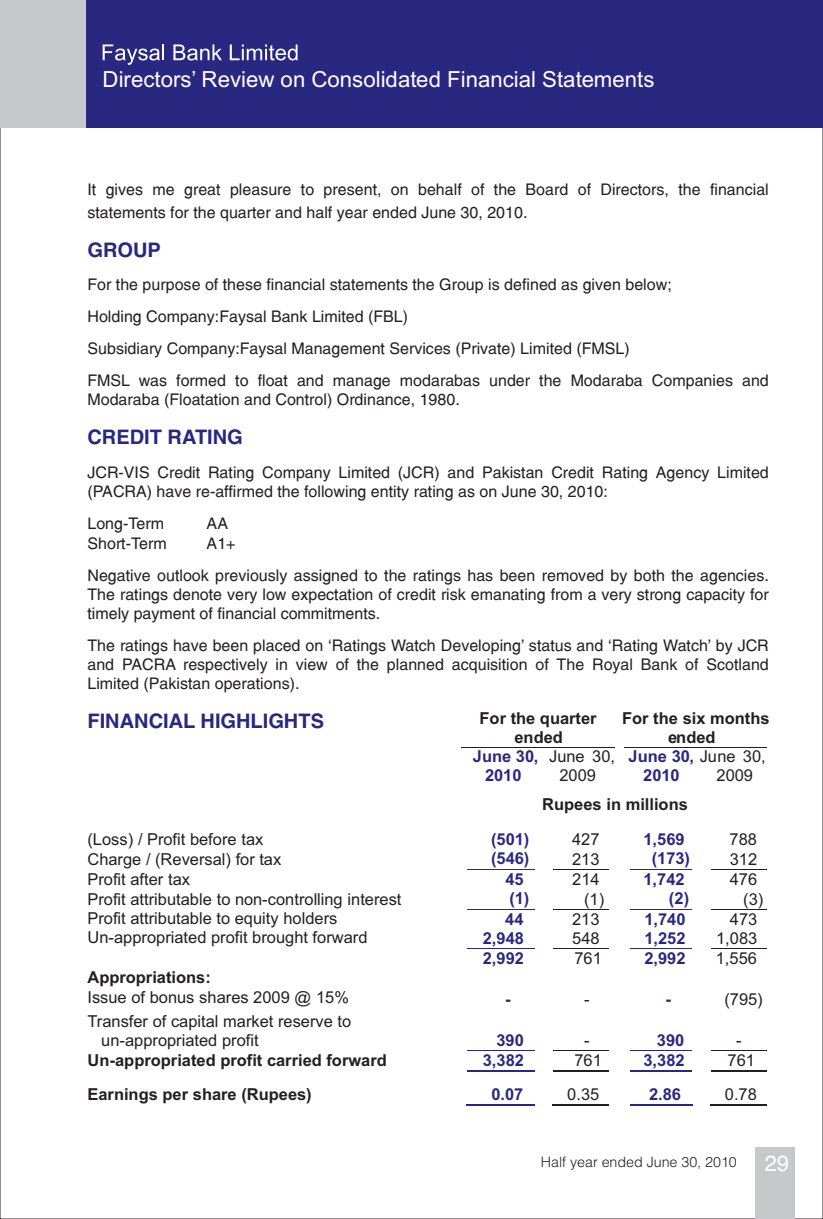
<style>
.page{position:relative;width:823px;height:1219px;background:#fff}
.page>*{position:absolute;margin:0;border:0;box-sizing:border-box;transform-origin:0 0}
.t1{font:22.2px "Arial";color:#fff}
.t2{font:22px "Switzerland";color:#fff}
.t3{font:700 20px "Switzerland";color:#292780}
.t4{font:16.4px/18.8px "Arial";color:#231f20}
.t5{font:700 16.4px/18.8px "Arial";color:#231f20;text-align:center}
.t6{font:700 16.4px/20.8px "Arial";color:#292780}
.t7{font:16px/32px "Switzerland";color:#231f20}
.t8{font:14.2px "Switzerland Light";color:#231f20}
.s1{font-weight:400;color:#231f20}
</style>
<div class="page">
<div style="left:754px;top:1147px;width:40px;height:72px;background:#c7c8ca"></div>
<div style="left:0;top:0;width:822px;height:128px;background:#292780"></div>
<div style="left:0;top:0;width:86px;height:128px;background:#c7c8ca"></div>
<hr style="left:461px;top:747px;width:72px;height:1px;background:#231f20">
<hr style="left:535px;top:747px;width:80px;height:1px;background:#231f20">
<hr style="left:624px;top:747px;width:74px;height:1px;background:#231f20">
<hr style="left:698px;top:747px;width:68px;height:1px;background:#231f20">
<hr style="left:467px;top:869px;width:67px;height:1px;background:#292780">
<hr style="left:553px;top:869px;width:56px;height:1px;background:#231f20">
<hr style="left:630px;top:869px;width:61px;height:1px;background:#292780">
<hr style="left:710px;top:869px;width:56px;height:1px;background:#231f20">
<hr style="left:467px;top:910px;width:67px;height:1px;background:#292780">
<hr style="left:553px;top:910px;width:56px;height:1px;background:#231f20">
<hr style="left:630px;top:910px;width:62px;height:1px;background:#292780">
<hr style="left:710px;top:910px;width:56px;height:1px;background:#231f20">
<hr style="left:467px;top:948px;width:67px;height:1px;background:#292780">
<hr style="left:553px;top:948px;width:56px;height:1px;background:#231f20">
<hr style="left:630px;top:948px;width:61px;height:1px;background:#292780">
<hr style="left:710px;top:948px;width:56px;height:1px;background:#231f20">
<hr style="left:467px;top:1050px;width:67px;height:1px;background:#292780">
<hr style="left:553px;top:1050px;width:56px;height:1px;background:#231f20">
<hr style="left:630px;top:1050px;width:61px;height:1px;background:#292780">
<hr style="left:710px;top:1050px;width:56px;height:1px;background:#231f20">
<hr style="left:467px;top:1070px;width:67px;height:1px;background:#292780">
<hr style="left:467px;top:1071px;width:67px;height:1px;background:#292780">
<hr style="left:553px;top:1070px;width:56px;height:1px;background:#231f20">
<hr style="left:553px;top:1071px;width:56px;height:1px;background:#231f20">
<hr style="left:630px;top:1070px;width:61px;height:1px;background:#292780">
<hr style="left:630px;top:1071px;width:61px;height:1px;background:#292780">
<hr style="left:710px;top:1070px;width:56px;height:1px;background:#231f20">
<hr style="left:710px;top:1071px;width:56px;height:1px;background:#231f20">
<hr style="left:466px;top:1105px;width:68px;height:1px;background:#292780">
<hr style="left:466px;top:1104px;width:68px;height:1px;background:#292780">
<hr style="left:552px;top:1105px;width:57px;height:1px;background:#231f20">
<hr style="left:552px;top:1104px;width:57px;height:1px;background:#231f20">
<hr style="left:629px;top:1105px;width:62px;height:1px;background:#292780">
<hr style="left:629px;top:1104px;width:62px;height:1px;background:#292780">
<hr style="left:709px;top:1105px;width:57px;height:1px;background:#231f20">
<hr style="left:709px;top:1104px;width:57px;height:1px;background:#231f20">
<svg style="left:103px;top:44px;width:61px;height:21px"></svg>
<svg style="left:173px;top:44px;width:49px;height:16px"></svg>
<svg style="left:230px;top:44px;width:67px;height:16px"></svg>
<h1 class="t1" style="left:103px;top:71px;width:553px">Directors’ Review on Consolidated Financial Statements</h1>
<p class="t7" style="left:87px;top:180px;width:682px;line-height:22.6px">It gives me great pleasure to present, on behalf of the Board of Directors, the financial statements for the quarter and half year ended June 30, 2010.</p>
<p class="t3" style="left:87px;top:237px;width:75px">GROUP</p>
<p class="t7" style="left:87px;top:271px;width:682px">For the purpose of these financial statements the Group is defined as given below;<br>Holding Company:Faysal Bank Limited (FBL)<br>Subsidiary Company:Faysal Management Services (Private) Limited (FMSL)<br>FMSL was formed to float and manage modarabas under the Modaraba Companies and</p>
<p class="t7" style="left:87px;top:386px;width:373px">Modaraba (Floatation and Control) Ordinance, 1980.</p>
<p class="t3" style="left:87px;top:425px;width:157px">CREDIT RATING</p>
<p class="t7" style="left:87px;top:465px;width:682px;line-height:18.8px">JCR-VIS Credit Rating Company Limited (JCR) and Pakistan Credit Rating Agency Limited (PACRA) have re-affirmed the following entity rating as on June 30, 2010:</p>
<p class="t7" style="left:87px;top:509px;width:78px">Long-Term</p>
<p class="t7" style="left:206px;top:509px;width:23px">AA</p>
<p class="t7" style="left:87px;top:530px;width:81px">Short-Term</p>
<p class="t7" style="left:87px;top:530px;width:682px;text-indent:119px">A1+<br>Negative outlook previously assigned to the ratings has been removed by both the agencies.</p>
<p class="t7" style="left:87px;top:587px;width:682px;line-height:18.8px">The ratings denote very low expectation of credit risk emanating from a very strong capacity for timely payment of financial commitments.</p>
<p class="t7" style="left:87px;top:638px;width:682px;line-height:18.8px;text-align:justify">The ratings have been placed on ‘Ratings Watch Developing’ status and ‘Rating Watch’ by JCR and PACRA respectively in view of the planned acquisition of The Royal Bank of Scotland Limited (Pakistan operations).</p>
<p class="t3" style="left:87px;top:709px;width:238px">FINANCIAL HIGHLIGHTS</p>
<p class="t5" style="left:479px;top:710px;width:118px">For the quarter ended</p>
<p class="t5" style="left:621px;top:710px;width:149px">For the six months</p>
<p class="t5" style="left:667px;top:729px;width:49px">ended</p>
<p class="t6" style="left:472px;top:748px;width:294px">June 30, <span class="s1">June 30,</span> June 30, <span class="s1">June 30,</span></p>
<p class="t6" style="left:485px;top:767px;width:38px">2010</p>
<p class="t4" style="left:559px;top:768px;width:38px">2009</p>
<p class="t6" style="left:643px;top:767px;width:38px">2010</p>
<p class="t4" style="left:716px;top:768px;width:38px">2009</p>
<p class="t5" style="left:542px;top:796px;width:147px">Rupees in millions</p>
<p class="t4" style="left:87px;top:831px;width:177px">(Loss) / Profit before tax</p>
<p class="t6" style="left:490px;top:830px;width:40px">(501)</p>
<p class="t4" style="left:571px;top:831px;width:29px">427</p>
<p class="t6" style="left:643px;top:830px;width:43px">1,569</p>
<p class="t4" style="left:729px;top:831px;width:29px">788</p>
<p class="t4" style="left:87px;top:851px;width:195px">Charge / (Reversal) for tax</p>
<p class="t6" style="left:490px;top:850px;width:40px">(546)</p>
<p class="t4" style="left:571px;top:851px;width:29px">213</p>
<p class="t6" style="left:651px;top:850px;width:40px">(173)</p>
<p class="t4" style="left:729px;top:851px;width:29px">312</p>
<p class="t4" style="left:87px;top:871px;width:104px">Profit after tax</p>
<p class="t6" style="left:505px;top:870px;width:20px">45</p>
<p class="t4" style="left:572px;top:871px;width:29px">214</p>
<p class="t6" style="left:643px;top:870px;width:43px">1,742</p>
<p class="t4" style="left:729px;top:871px;width:29px">476</p>
<p class="t4" style="left:87px;top:892px;width:315px">Profit attributable to non-controlling interest<br>Profit attributable to equity holders<br>Un-appropriated profit brought forward</p>
<p class="t6" style="left:505px;top:890px;width:26px">(1)<br>44</p>
<p class="t6" style="left:644px;top:890px;width:46px;text-align:right">(2)<br>1,740</p>
<p class="t6" style="left:644px;top:929px;width:43px">1,252</p>
<p class="t4" style="left:571px;top:890px;width:34px;line-height:20.8px;text-align:right">(1)<br>213</p>
<p class="t4" style="left:572px;top:931px;width:29px">548</p>
<p class="t4" style="left:729px;top:890px;width:35px;line-height:20.8px;text-indent:13px">(3)<br>473</p>
<p class="t4" style="left:715px;top:931px;width:43px">1,083</p>
<p class="t6" style="left:482px;top:929px;width:43px">2,948</p>
<p class="t6" style="left:482px;top:949px;width:43px">2,992</p>
<p class="t4" style="left:574px;top:950px;width:29px">761</p>
<p class="t6" style="left:644px;top:949px;width:43px">2,992</p>
<p class="t4" style="left:715px;top:950px;width:43px">1,556</p>
<p class="t5" style="left:87px;top:969px;width:125px">Appropriations:</p>
<p class="t4" style="left:87px;top:989px;width:263px">Issue of bonus shares 2009 @ 15%</p>
<p class="t6" style="left:505px;top:990px;width:7px">-</p>
<p class="t4" style="left:583px;top:992px;width:7px">-</p>
<p class="t6" style="left:665px;top:990px;width:7px">-</p>
<p class="t4" style="left:724px;top:992px;width:40px">(795)</p>
<p class="t4" style="left:101px;top:1014px;width:251px;text-indent:-14px">Transfer of capital market reserve to un-appropriated profit</p>
<p class="t6" style="left:496px;top:1031px;width:29px">390</p>
<p class="t4" style="left:583px;top:1032px;width:7px">-</p>
<p class="t6" style="left:656px;top:1031px;width:29px">390</p>
<p class="t4" style="left:735px;top:1032px;width:7px">-</p>
<p class="t5" style="left:87px;top:1052px;width:301px">Un-appropriated profit carried forward</p>
<p class="t6" style="left:482px;top:1051px;width:43px">3,382</p>
<p class="t4" style="left:574px;top:1052px;width:29px">761</p>
<p class="t6" style="left:643px;top:1051px;width:43px">3,382</p>
<p class="t4" style="left:727px;top:1052px;width:29px">761</p>
<p class="t5" style="left:87px;top:1087px;width:226px">Earnings per share (Rupees)</p>
<p class="t6" style="left:491px;top:1085px;width:33px">0.07</p>
<p class="t4" style="left:567px;top:1086px;width:33px">0.35</p>
<p class="t6" style="left:648px;top:1085px;width:33px">2.86</p>
<p class="t4" style="left:724px;top:1086px;width:33px">0.78</p>
<p class="t8" style="left:540px;top:1153px;width:197px">Half year ended June 30, 2010</p>
<h2 class="t2" style="left:764px;top:1150px;width:26px">29</h2>
</div>
